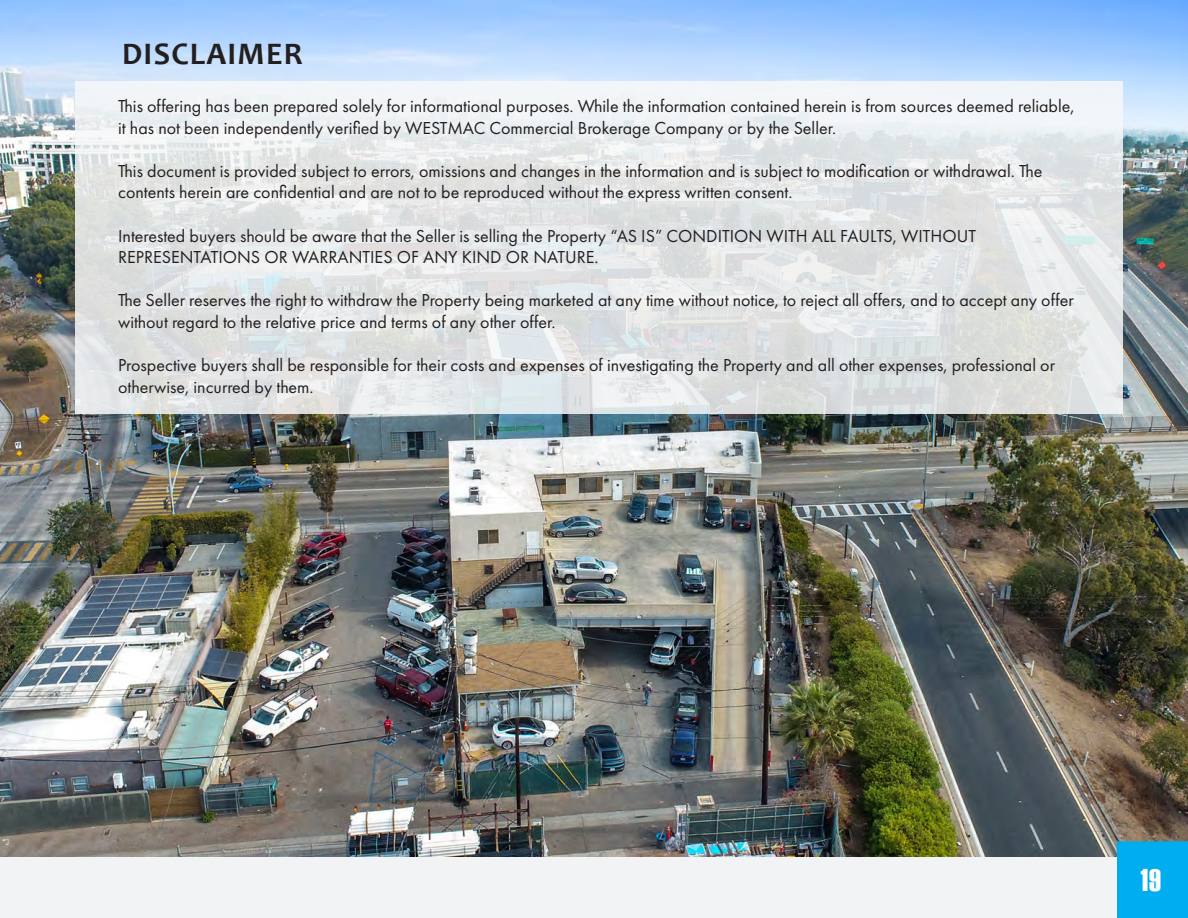
<style>
.page{position:relative;width:1188px;height:918px;background:#fff}
.page>*{position:absolute;margin:0;border:0;box-sizing:border-box;transform-origin:0 0}
.t1{font:700 31.5px "Candara";letter-spacing:.04em;color:#231f20}
.t2{font:31.5px "Haettenschweiler";color:#fff}
.Paragraph_Style_1{font:18px/21.6px "Futura PT";color:#231f20}
</style>
<div class="page">
<img style="left:0;top:0;width:1188px;height:857px">
<div style="left:1117px;top:841px;width:71px;height:77px;background:#00aeef"></div>
<div style="left:0;top:857px;width:1117px;height:61px;background:#f2f3f4"></div>
<svg style="left:76px;top:81px;width:1047px;height:333px"></svg>
<p class="t1" style="left:122px;top:34px;width:182px">DISCLAIMER</p>
<p class="Paragraph_Style_1" style="left:118px;top:95px;width:958px">This offering has been prepared solely for informational purposes. While the information contained herein is from sources deemed reliable, it has not been independently verified by WESTMAC Commercial Brokerage Company or by the Seller.</p>
<p class="Paragraph_Style_1" style="left:118px;top:160px;width:926px">This document is provided subject to errors, omissions and changes in the information and is subject to modification or withdrawal. The contents herein are confidential and are not to be reproduced without the express written consent.</p>
<p class="Paragraph_Style_1" style="left:118px;top:225px;width:859px">Interested buyers should be aware that the Seller is selling the Property “AS IS” CONDITION WITH ALL FAULTS, WITHOUT<br>REPRESENTATIONS OR WARRANTIES OF ANY KIND OR NATURE.</p>
<p class="Paragraph_Style_1" style="left:118px;top:290px;width:957px">The Seller reserves the right to withdraw the Property being marketed at any time without notice, to reject all offers, and to accept any offer without regard to the relative price and terms of any other offer.</p>
<p class="Paragraph_Style_1" style="left:118px;top:354px;width:938px">Prospective buyers shall be responsible for their costs and expenses of investigating the Property and all other expenses, professional or otherwise, incurred by them.</p>
<h1 class="t2" style="left:1140px;top:859px;width:22px">19</h1>
</div>
